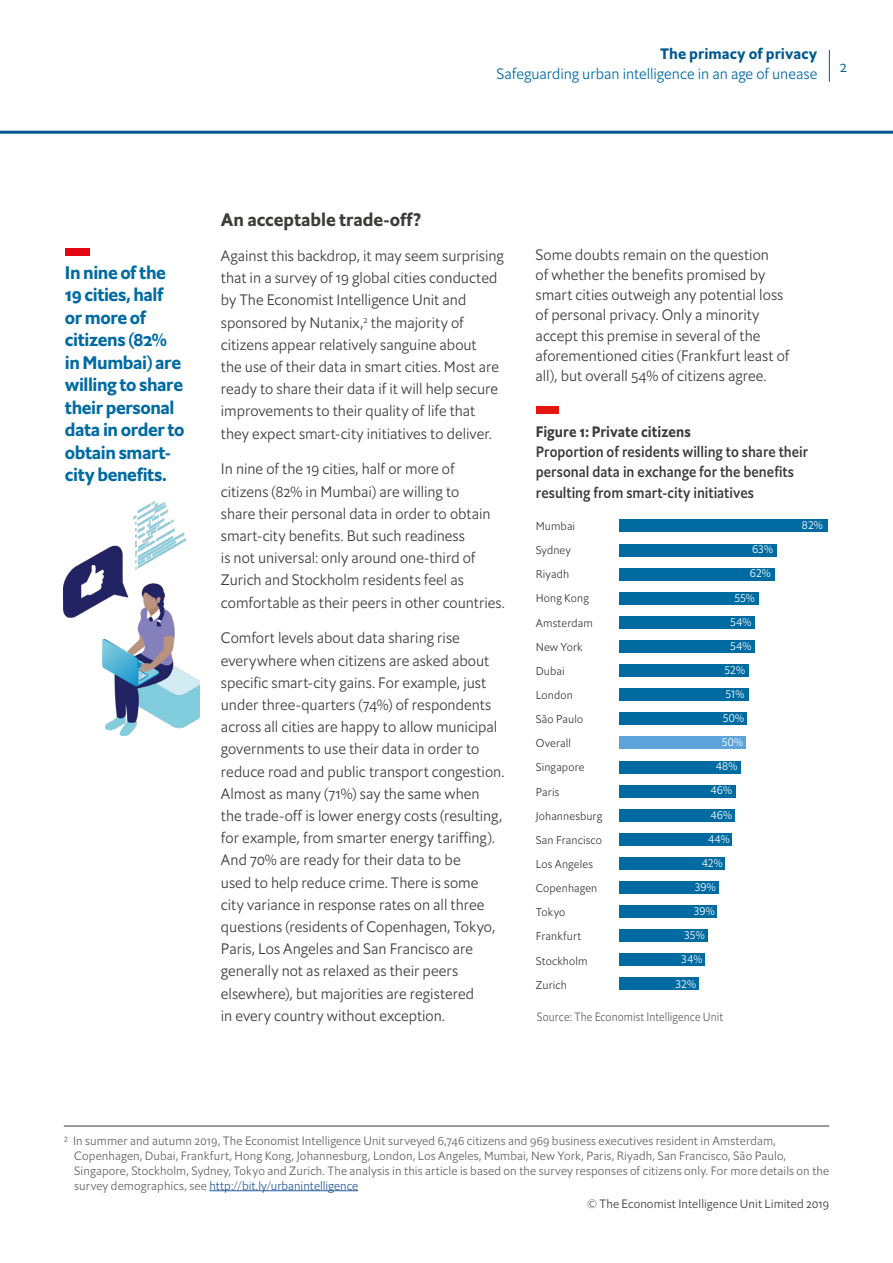
<style>
.page{position:relative;width:893px;height:1263px;background:#fff}
.page>*{position:absolute;margin:0;border:0;box-sizing:border-box;transform-origin:0 0}
.t1{font:700 18px/22.5px "Econ Sans OS";letter-spacing:-.025em;color:#006ba1}
.t2{font:700 18px "Econ Sans OS";letter-spacing:-.005em;color:#3c3c3b}
.t3{font:300 15px/22.2px "Econ Sans OS";color:#3c3c3c}
.t4{font:500 15px/20.2px "Econ Sans Cnd OS";letter-spacing:.005em;color:#3c3c3c}
.t5{font:300 15px "Econ Sans OS";letter-spacing:-.005em;color:#006ba1}
.t6{font:700 15px "Econ Sans Cnd OS";letter-spacing:.005em;color:#3c3c3c}
.t7{font:700 15px "Econ Sans OS";letter-spacing:.005em;color:#00598f}
.t8{font:300 15px "Econ Sans OS";color:#00598f}
.t9{font:300 12px/15px "Econ Sans OS";letter-spacing:.01em;color:#646363}
.t10{font:300 12px "Econ Sans OS";letter-spacing:.01em;color:#3c3c3c}
.t11{font:300 12px "Econ Sans Cnd OS";letter-spacing:.005em;color:#625f60}
.t12{font:300 11.25px/24.2px "Econ Sans OS";letter-spacing:.015em;color:#3c3c3c}
.t13{font:300 11.25px "Econ Sans OS";letter-spacing:.02em;color:#fff}
.s1{color:#275b9b}
</style>
<div class="page">
<hr style="left:0;top:131px;width:893px;height:3px;background:#00598f">
<hr style="left:829px;top:50px;width:1px;height:32px;background:#00598f">
<hr style="left:64px;top:1126px;width:765px;height:1px;background:#3c3c3b">
<hr style="left:209px;top:1190px;width:149px;height:1px;background:#275b9b">
<div style="left:537px;top:406px;width:22px;height:8px;background:#e41513"></div>
<div style="left:619px;top:519px;width:208px;height:13px;background:#006ba1"></div>
<div style="left:619px;top:544px;width:158px;height:12px;background:#006ba1"></div>
<div style="left:619px;top:568px;width:155px;height:12px;background:#006ba1"></div>
<div style="left:619px;top:592px;width:140px;height:13px;background:#006ba1"></div>
<div style="left:619px;top:616px;width:136px;height:13px;background:#006ba1"></div>
<div style="left:619px;top:640px;width:136px;height:13px;background:#006ba1"></div>
<div style="left:619px;top:664px;width:130px;height:13px;background:#006ba1"></div>
<div style="left:619px;top:688px;width:130px;height:13px;background:#006ba1"></div>
<div style="left:619px;top:712px;width:127px;height:13px;background:#006ba1"></div>
<div style="left:619px;top:736px;width:126px;height:13px;background:#5da3da"></div>
<div style="left:619px;top:761px;width:121px;height:12px;background:#006ba1"></div>
<div style="left:619px;top:785px;width:116px;height:12px;background:#006ba1"></div>
<div style="left:619px;top:809px;width:115px;height:13px;background:#006ba1"></div>
<div style="left:619px;top:833px;width:113px;height:13px;background:#006ba1"></div>
<div style="left:619px;top:857px;width:105px;height:13px;background:#006ba1"></div>
<div style="left:619px;top:881px;width:99px;height:13px;background:#006ba1"></div>
<div style="left:619px;top:905px;width:98px;height:13px;background:#006ba1"></div>
<div style="left:619px;top:929px;width:88px;height:13px;background:#006ba1"></div>
<div style="left:619px;top:953px;width:86px;height:13px;background:#006ba1"></div>
<div style="left:619px;top:977px;width:80px;height:13px;background:#006ba1"></div>
<div style="left:65px;top:248px;width:24px;height:7px;background:#e30613"></div>
<img style="left:64px;top:502px;width:136px;height:233px">
<p class="t7" style="left:660px;top:44px;width:159px">The primacy of privacy</p>
<p class="t5" style="left:496px;top:64px;width:322px">Safeguarding urban intelligence in an age of unease</p>
<p class="t8" style="left:840px;top:57px;width:9px">2</p>
<p class="t1" style="left:65px;top:261px;width:121px">In nine of the<br>19 cities, half or more of citizens (82% in Mumbai) are willing to share their personal data in order to obtain smart&shy;city benefits.</p>
<p class="t2" style="left:221px;top:208px;width:202px">An acceptable trade-off?</p>
<p class="t3" style="left:221px;top:245px;width:284px">Against this backdrop, it may seem surprising that in a survey of 19 global cities conducted by The Economist Intelligence Unit and sponsored by Nutanix,<sup>2</sup> the majority of citizens appear relatively sanguine about<br>the use of their data in smart cities. Most are ready to share their data if it will help secure improvements to their quality of life that they expect smart-city initiatives to deliver.</p>
<p class="t3" style="left:221px;top:458px;width:285px">In nine of the 19 cities, half or more of citizens (82% in Mumbai) are willing to<br>share their personal data in order to obtain smart-city benefits. But such readiness<br>is not universal: only around one-third of Zurich and Stockholm residents feel as comfortable as their peers in other countries.</p>
<p class="t3" style="left:221px;top:627px;width:285px">Comfort levels about data sharing rise everywhere when citizens are asked about specific smart-city gains. For example, just under three-quarters (74%) of respondents across all cities are happy to allow municipal governments to use their data in order to reduce road and public transport congestion.<br>Almost as many (71%) say the same when<br>the trade-off is lower energy costs (resulting, for example, from smarter energy tariffing).<br>And 70% are ready for their data to be<br>used to help reduce crime. There is some city variance in response rates on all three questions (residents of Copenhagen, Tokyo, Paris, Los Angeles and San Francisco are generally not as relaxed as their peers elsewhere), but majorities are registered<br>in every country without exception.</p>
<p class="t3" style="left:536px;top:244px;width:255px;line-height:20.2px">Some doubts remain on the question<br>of whether the benefits promised by smart cities outweigh any potential loss of personal privacy. Only a minority accept this premise in several of the aforementioned cities (Frankfurt least of all), but overall 54% of citizens agree.</p>
<p class="t6" style="left:536px;top:422px;width:156px">Figure 1: Private citizens</p>
<p class="t4" style="left:536px;top:442px;width:274px">Proportion of residents willing to share their personal data in exchange for the benefits resulting from smart-city initiatives</p>
<p class="t12" style="left:536px;top:514px;width:68px">Mumbai<br>Sydney<br>Riyadh<br>Hong Kong<br>Amsterdam<br>New York<br>Dubai<br>London<br>São Paulo<br>Overall<br>Singapore<br>Paris<br>Johannesburg<br>San Francisco<br>Los Angeles<br>Copenhagen<br>Tokyo<br>Frankfurt<br>Stockholm<br>Zurich</p>
<p class="t13" style="left:802px;top:518px;width:22px">82%</p>
<p class="t13" style="left:752px;top:542px;width:23px">63%</p>
<p class="t13" style="left:750px;top:566px;width:22px">62%</p>
<p class="t13" style="left:734px;top:590px;width:22px">55%</p>
<p class="t13" style="left:730px;top:614px;width:23px">54%</p>
<p class="t13" style="left:730px;top:638px;width:23px">54%</p>
<p class="t13" style="left:724px;top:662px;width:22px">52%</p>
<p class="t13" style="left:725px;top:687px;width:21px">51%</p>
<p class="t13" style="left:723px;top:711px;width:23px">50%</p>
<p class="t13" style="left:722px;top:735px;width:23px">50%</p>
<p class="t13" style="left:716px;top:759px;width:23px">48%</p>
<p class="t13" style="left:710px;top:783px;width:23px">46%</p>
<p class="t13" style="left:710px;top:807px;width:23px">46%</p>
<p class="t13" style="left:708px;top:831px;width:23px">44%</p>
<p class="t13" style="left:702px;top:855px;width:22px">42%</p>
<p class="t13" style="left:695px;top:880px;width:23px">39%</p>
<p class="t13" style="left:694px;top:904px;width:23px">39%</p>
<p class="t13" style="left:684px;top:928px;width:22px">35%</p>
<p class="t13" style="left:681px;top:952px;width:23px">34%</p>
<p class="t13" style="left:675px;top:976px;width:22px">32%</p>
<p class="t11" style="left:537px;top:1008px;width:188px">Source: The Economist Intelligence Unit</p>
<p class="t9" style="left:74px;top:1133px;width:756px;text-indent:-10px">2 In summer and autumn 2019, The Economist Intelligence Unit surveyed 6,746 citizens and 969 business executives resident in Amsterdam, Copenhagen, Dubai, Frankfurt, Hong Kong, Johannesburg, London, Los Angeles, Mumbai, New York, Paris, Riyadh, San Francisco, São Paulo, Singapore, Stockholm, Sydney, Tokyo and Zurich. The analysis in this article is based on the survey responses of citizens only. For more details on the survey demographics, see <span class="s1">http://bit.ly/urbanintelligence</span></p>
<p class="t10" style="left:587px;top:1196px;width:244px">© The Economist Intelligence Unit Limited 2019</p>
</div>
